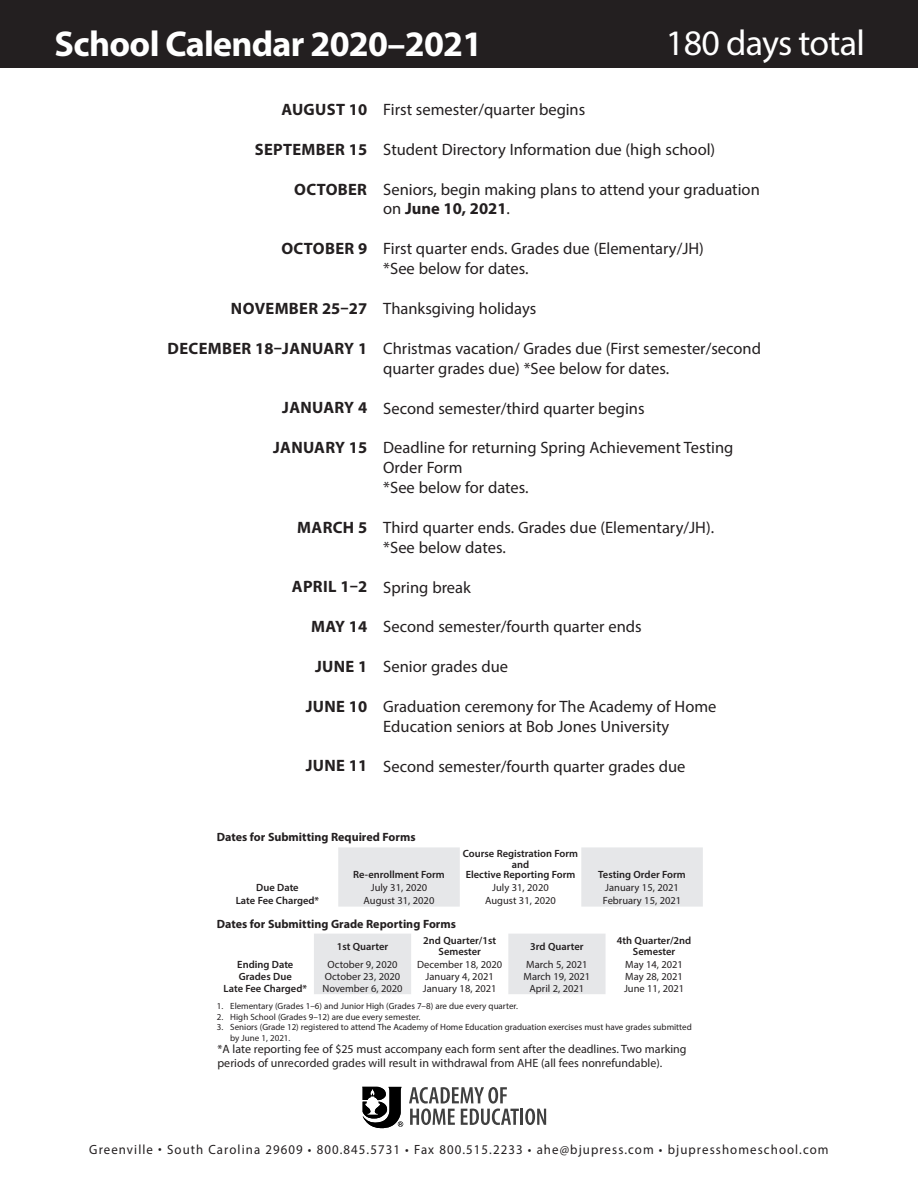
<style>
.page{position:relative;width:918px;height:1188px;background:#fff}
.page>*{position:absolute;margin:0;border:0;box-sizing:border-box;transform-origin:0 0}
.t1{font:700 36px "Myriad Pro";letter-spacing:-.02em;color:#fff}
.t2{font:36px "Myriad Pro";letter-spacing:-.02em;color:#fff}
.t3{font:16.5px/20px "Myriad Pro";color:#231f20}
.t4{font:700 16.5px "Myriad Pro";letter-spacing:.02em;color:#231f20}
.t5{font:13.35px "Myriad Pro";letter-spacing:.085em;color:#231f20;scale:.96 1}
.t6{font:12px/14.4px "Myriad Pro";color:#231f20}
.Table_Heading{font:700 12px "Myriad Pro";color:#231f20}
.Table_Text{font:10.5px "Myriad Pro";color:#231f20}
.Table_Text-2{font:600 10.5px/10.5px "Myriad Pro";color:#231f20;text-align:center}
.t7{font:9px/10.5px "Myriad Pro";color:#231f20}
.s1{font-weight:700}
</style>
<div class="page">
<div style="left:0;top:0;width:918px;height:68px;background:#231f20"></div>
<svg style="left:409px;top:1087px;width:137px;height:38px"></svg>
<svg style="left:362px;top:1087px;width:41px;height:41px"></svg>
<svg style="left:338px;top:847px;width:365px;height:60px"></svg>
<svg style="left:314px;top:934px;width:292px;height:60px"></svg>
<p class="t1" style="left:55px;top:20px;width:429px">School Calendar 2020–2021</p>
<p class="t2" style="left:666px;top:21px;width:200px">180 days total</p>
<p class="t4" style="left:282px;top:99px;width:87px">AUGUST 10</p>
<p class="t4" style="left:255px;top:139px;width:114px">SEPTEMBER 15</p>
<p class="t4" style="left:294px;top:178px;width:74px">OCTOBER</p>
<p class="t4" style="left:281px;top:238px;width:87px">OCTOBER 9</p>
<p class="t4" style="left:231px;top:298px;width:138px">NOVEMBER 25–27</p>
<p class="t4" style="left:168px;top:337px;width:201px">DECEMBER 18–JANUARY 1</p>
<p class="t4" style="left:282px;top:397px;width:86px">JANUARY 4</p>
<p class="t4" style="left:273px;top:437px;width:96px">JANUARY 15</p>
<p class="t4" style="left:297px;top:516px;width:71px">MARCH 5</p>
<p class="t4" style="left:292px;top:576px;width:77px">APRIL 1–2</p>
<p class="t4" style="left:311px;top:616px;width:57px">MAY 14</p>
<p class="t4" style="left:315px;top:655px;width:54px">JUNE 1</p>
<p class="t4" style="left:306px;top:695px;width:63px">JUNE 10</p>
<p class="t4" style="left:306px;top:755px;width:63px">JUNE 11</p>
<p class="t3" style="left:383px;top:99px;width:204px">First semester/quarter begins</p>
<p class="t3" style="left:383px;top:139px;width:334px">Student Directory Information due (high school)</p>
<p class="t3" style="left:383px;top:179px;width:378px">Seniors, begin making plans to attend your graduation on <span class="s1">June 10, 2021</span>.</p>
<p class="t3" style="left:383px;top:238px;width:322px">First quarter ends. Grades due (Elementary/JH) *See below for dates.</p>
<p class="t3" style="left:383px;top:298px;width:154px">Thanksgiving holidays</p>
<p class="t3" style="left:383px;top:338px;width:379px">Christmas vacation/ Grades due (First semester/second quarter grades due) *See below for dates.</p>
<p class="t3" style="left:383px;top:398px;width:263px">Second semester/third quarter begins</p>
<p class="t3" style="left:383px;top:438px;width:352px">Deadline for returning Spring Achievement Testing<br>Order Form<br>*See below for dates.</p>
<p class="t3" style="left:383px;top:517px;width:332px">Third quarter ends. Grades due (Elementary/JH). *See below dates.</p>
<p class="t3" style="left:383px;top:577px;width:89px">Spring break</p>
<p class="t3" style="left:383px;top:617px;width:260px">Second semester/fourth quarter ends</p>
<p class="t3" style="left:383px;top:656px;width:126px">Senior grades due</p>
<p class="t3" style="left:383px;top:696px;width:335px">Graduation ceremony for The Academy of Home<br>Education seniors at Bob Jones University</p>
<p class="t3" style="left:383px;top:756px;width:304px">Second semester/fourth quarter grades due</p>
<p class="Table_Heading" style="left:217px;top:830px;width:200px">Dates for Submitting Required Forms</p>
<p class="Table_Text-2" style="left:353px;top:869px;width:93px">Re-enrollment Form</p>
<p class="Table_Text-2" style="left:463px;top:848px;width:117px">Course Registration Form and<br>Elective Reporting Form</p>
<p class="Table_Text-2" style="left:598px;top:869px;width:89px">Testing Order Form</p>
<p class="Table_Text-2" style="left:256px;top:882px;width:44px">Due Date</p>
<p class="Table_Text" style="left:371px;top:881px;width:58px">July 31, 2020</p>
<p class="Table_Text" style="left:492px;top:881px;width:58px">July 31, 2020</p>
<p class="Table_Text" style="left:605px;top:881px;width:75px">January 15, 2021</p>
<p class="Table_Text-2" style="left:236px;top:895px;width:85px">Late Fee Charged*</p>
<p class="Table_Text" style="left:364px;top:894px;width:72px">August 31, 2020</p>
<p class="Table_Text" style="left:485px;top:894px;width:72px">August 31, 2020</p>
<p class="Table_Text" style="left:603px;top:894px;width:80px">February 15, 2021</p>
<p class="Table_Heading" style="left:217px;top:916px;width:241px">Dates for Submitting Grade Reporting Forms</p>
<p class="Table_Text-2" style="left:337px;top:941px;width:53px">1st Quarter</p>
<p class="Table_Text-2" style="left:423px;top:935px;width:74px">2nd Quarter/1st<br>Semester</p>
<p class="Table_Text-2" style="left:530px;top:941px;width:55px">3rd Quarter</p>
<p class="Table_Text-2" style="left:617px;top:935px;width:76px">4th Quarter/2nd<br>Semester</p>
<p class="Table_Text-2" style="left:237px;top:959px;width:58px">Ending Date</p>
<p class="Table_Text" style="left:328px;top:958px;width:71px">October 9, 2020</p>
<p class="Table_Text" style="left:417px;top:958px;width:87px">December 18, 2020</p>
<p class="Table_Text" style="left:526px;top:958px;width:63px">March 5, 2021</p>
<p class="Table_Text" style="left:625px;top:958px;width:59px">May 14, 2021</p>
<p class="Table_Text-2" style="left:239px;top:971px;width:54px">Grades Due</p>
<p class="Table_Text" style="left:325px;top:970px;width:77px">October 23, 2020</p>
<p class="Table_Text" style="left:426px;top:970px;width:70px">January 4, 2021</p>
<p class="Table_Text" style="left:524px;top:970px;width:68px">March 19, 2021</p>
<p class="Table_Text" style="left:625px;top:970px;width:59px">May 28, 2021</p>
<p class="Table_Text-2" style="left:224px;top:983px;width:85px">Late Fee Charged*</p>
<p class="Table_Text" style="left:322px;top:982px;width:82px">November 6, 2020</p>
<p class="Table_Text" style="left:423px;top:982px;width:75px">January 18, 2021</p>
<p class="Table_Text" style="left:530px;top:982px;width:56px">April 2, 2021</p>
<p class="Table_Text" style="left:624px;top:982px;width:62px">June 11, 2021</p>
<p class="t7" style="left:217px;top:1001px;width:303px">1. Elementary (Grades 1–6) and Junior High (Grades 7–8) are due every quarter.</p>
<p class="t7" style="left:217px;top:1011px;width:205px">2. High School (Grades 9–12) are due every semester.</p>
<p class="t7" style="left:230px;top:1022px;width:463px;text-indent:-14px">3. Seniors (Grade 12) registered to attend The Academy of Home Education graduation exercises must have grades submitted by June 1, 2021.</p>
<p class="t6" style="left:218px;top:1041px;width:471px">*A late reporting fee of $25 must accompany each form sent after the deadlines. Two marking periods of unrecorded grades will result in withdrawal from AHE (all fees nonrefundable).</p>
<p class="t5" style="left:89px;top:1142px;width:772px">Greenville • South Carolina 29609 • 800.845.5731 • Fax 800.515.2233 • ahe@bjupress.com • bjupresshomeschool.com</p>
</div>
